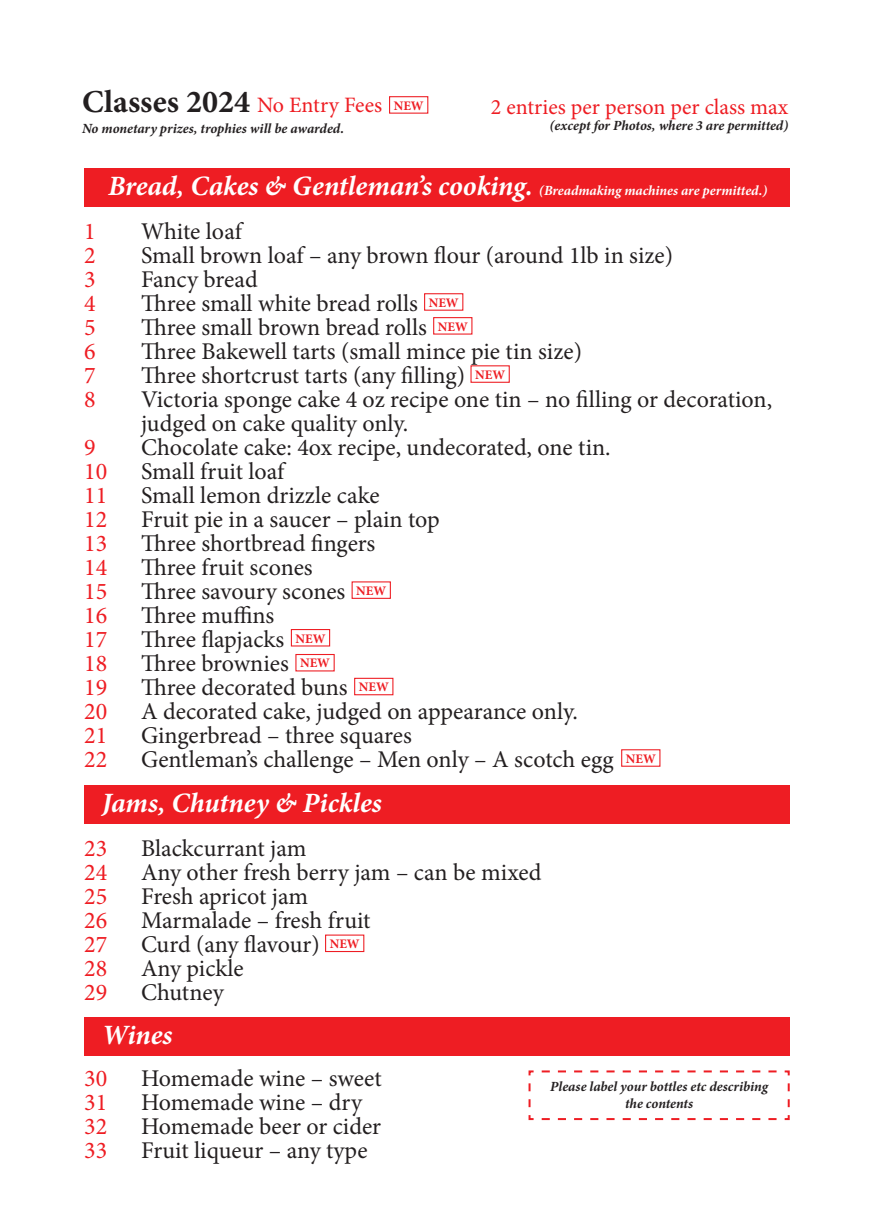
<style>
.page{position:relative;width:874px;height:1225px;background:#fff}
.page>*{position:absolute;margin:0;border:0;box-sizing:border-box;transform-origin:0 0}
.t1{font:700 32px "Minion Pro";color:#231f20}
.t2{font:italic 700 28px "Minion Pro";letter-spacing:-.005em;color:#fff}
.t3{font:24px/24px "Minion Pro";color:#231f20}
.t4{font:24px/24px "Minion Pro";color:#ee1d23;text-align:justify}
.t5{font:22px "Minion Pro";color:#ee1d23}
.t6{font:italic 700 14px/16.8px "Minion Pro";color:#231f20;text-align:center}
.t7{font:italic 700 14px "Minion Pro";letter-spacing:-.005em;color:#fff}
.t8{font:700 13px/23.8px "Minion Pro";color:#ee1d23}
.s1{font-weight:400;font-size:22px;color:#ee1d23}
.s2{font-size:28px}
</style>
<div class="page">
<div style="left:84px;top:169px;width:705px;height:38px;background:#ee1d23"></div>
<div style="left:84px;top:785px;width:705px;height:39px;background:#ee1d23"></div>
<div style="left:84px;top:1017px;width:705px;height:38px;background:#ee1d23"></div>
<div style="left:424px;top:293px;width:39px;height:18px;border:1px solid #ee1d23"></div>
<div style="left:433px;top:317px;width:39px;height:17px;border:1px solid #ee1d23"></div>
<div style="left:470px;top:365px;width:39px;height:18px;border:1px solid #ee1d23"></div>
<div style="left:351px;top:581px;width:39px;height:18px;border:1px solid #ee1d23"></div>
<div style="left:291px;top:629px;width:39px;height:17px;border:1px solid #ee1d23"></div>
<div style="left:295px;top:654px;width:39px;height:17px;border:1px solid #ee1d23"></div>
<div style="left:354px;top:678px;width:39px;height:17px;border:1px solid #ee1d23"></div>
<div style="left:621px;top:749px;width:39px;height:17px;border:1px solid #ee1d23"></div>
<div style="left:389px;top:96px;width:39px;height:18px;border:1px solid #ee1d23"></div>
<div style="left:325px;top:934px;width:39px;height:18px;border:1px solid #ee1d23"></div>
<svg style="left:528px;top:1070px;width:262px;height:51px"></svg>
<h1 class="t1" style="left:82px;top:80px;width:301px">Classes 2024 <span class="s1">No Entry Fees</span></h1>
<p class="t5" style="left:490px;top:92px;width:299px">2 entries per person per class max</p>
<p class="t6" style="left:549px;top:117px;width:240px">(except for Photos, where 3 are permitted)</p>
<p class="t8" style="left:393px;top:93px;width:31px">NEW</p>
<p class="t6" style="left:82px;top:120px;width:263px">No monetary prizes, trophies will be awarded.</p>
<p class="t7" style="left:108px;top:181px;width:660px"><span class="s2">Bread, Cakes &amp; Gentleman’s cooking.</span> (Breadmaking machines are permitted.)</p>
<p class="t4" style="left:84px;top:219px;width:13px">1<br>2<br>3<br>4<br>5<br>6<br>7<br>8</p>
<p class="t4" style="left:84px;top:435px;width:25px;text-align:left">9<br>10<br>11<br>12<br>13<br>14<br>15<br>16<br>17<br>18<br>19<br>20<br>21<br>22</p>
<p class="t3" style="left:141px;top:219px;width:632px">White loaf<br>Small brown loaf – any brown flour (around 1lb in size)<br>Fancy bread<br>Three small white bread rolls<br>Three small brown bread rolls<br>Three Bakewell tarts (small mince pie tin size)<br>Three shortcrust tarts (any filling)<br>Victoria sponge cake 4 oz recipe one tin – no filling or decoration, judged on cake quality only.<br>Chocolate cake: 4ox recipe, undecorated, one tin.<br>Small fruit loaf<br>Small lemon drizzle cake<br>Fruit pie in a saucer – plain top<br>Three shortbread fingers<br>Three fruit scones<br>Three savoury scones<br>Three muffins<br>Three flapjacks<br>Three brownies<br>Three decorated buns<br>A decorated cake, judged on appearance only.<br>Gingerbread – three squares<br>Gentleman’s challenge – Men only – A scotch egg</p>
<p class="t8" style="left:437px;top:290px;width:31px;text-indent:-9px">NEW<br>NEW</p>
<p class="t8" style="left:475px;top:362px;width:31px">NEW</p>
<p class="t8" style="left:356px;top:578px;width:31px">NEW</p>
<p class="t8" style="left:295px;top:625px;width:36px;line-height:25px;text-align:center">NEW<br>NEW</p>
<p class="t8" style="left:358px;top:675px;width:31px">NEW</p>
<p class="t8" style="left:625px;top:746px;width:31px">NEW</p>
<p class="t2" style="left:102px;top:783px;width:281px">Jams, Chutney &amp; Pickles</p>
<p class="t4" style="left:84px;top:836px;width:25px">23<br>24<br>25<br>26<br>27<br>28<br>29</p>
<p class="t3" style="left:141px;top:836px;width:402px">Blackcurrant jam<br>Any other fresh berry jam – can be mixed<br>Fresh apricot jam<br>Marmalade – fresh fruit<br>Curd (any flavour)<br>Any pickle<br>Chutney</p>
<p class="t8" style="left:329px;top:932px;width:31px">NEW</p>
<p class="t2" style="left:102px;top:1014px;width:72px">Wines</p>
<p class="t3" style="left:141px;top:1066px;width:242px">Homemade wine – sweet<br>Homemade wine – dry<br>Homemade beer or cider<br>Fruit liqueur – any type</p>
<p class="t4" style="left:84px;top:1066px;width:25px">30<br>31<br>32<br>33</p>
<p class="t6" style="left:550px;top:1078px;width:219px">Please label your bottles etc describing the contents</p>
</div>
